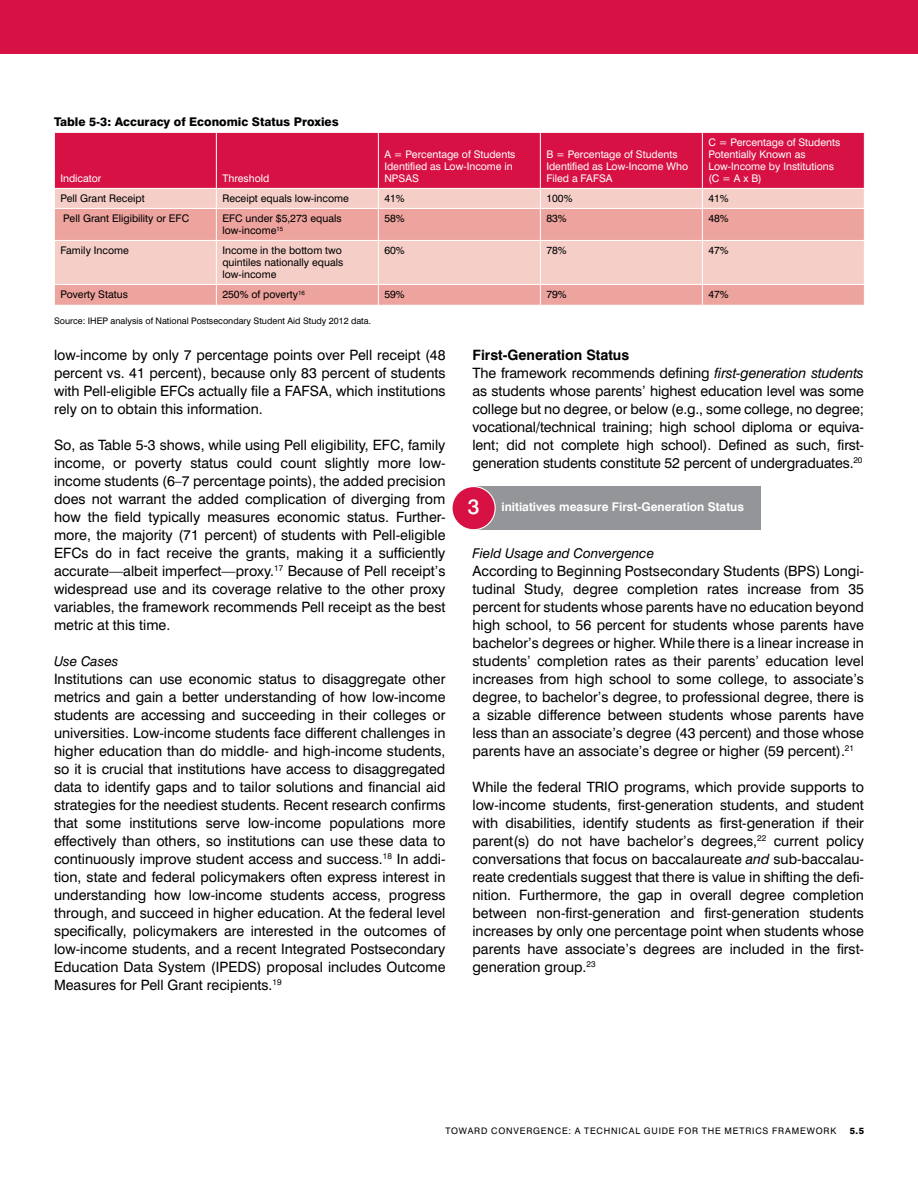
<style>
.page{position:relative;width:918px;height:1188px;background:#fff}
.page>*{position:absolute;margin:0;border:0;box-sizing:border-box;transform-origin:0 0}
.t1{font:14.25px/18px "Swiss 721 BT";letter-spacing:-.01em;color:#000;text-align:justify}
.t2{font:italic 13.5px "Swiss 721 BT";color:#000}
.t3{font:700 12px "Swiss 721 BT";color:#fff}
.t4{font:800 12px "Swiss 721 BT";color:#000}
.t5{font:10.5px/12px "Swiss 721 BT";color:#000}
.t6{font:10.5px/12px "Swiss 721 BT";color:#fff}
.t7{font:9px "Swiss 721 BT";color:#000}
.t8{font:9px "Swiss 721 BT";letter-spacing:.095em;color:#000}
.t9{font:800 9px "Swiss 721 BT";color:#000}
.s1{font-weight:700}
.s2{font-style:italic}
.s3{font-weight:500;font-size:21px}
</style>
<div class="page">
<div style="left:0;top:0;width:918px;height:54px;background:#d71144"></div>
<div style="left:473px;top:487px;width:288px;height:43px;background:#939598"></div>
<div style="left:452px;top:487px;width:43px;height:43px;background:#d71144;border-radius:50%"></div>
<div style="left:451px;top:486px;width:45px;height:44px;border:1px solid #fff;border-radius:50%"></div>
<div style="left:55px;top:133px;width:809px;height:55px;background:#d71144"></div>
<div style="left:55px;top:189px;width:809px;height:19px;background:#f5cec8"></div>
<svg style="left:55px;top:209px;width:809px;height:96px;background:#f0b7b1"></svg>
<hr style="left:216px;top:133px;width:1px;height:55px;background:#fff">
<hr style="left:378px;top:133px;width:1px;height:55px;background:#fff">
<hr style="left:540px;top:133px;width:1px;height:55px;background:#fff">
<hr style="left:702px;top:133px;width:1px;height:55px;background:#fff">
<svg style="left:216px;top:189px;width:1px;height:19px"></svg>
<svg style="left:378px;top:189px;width:1px;height:19px"></svg>
<svg style="left:540px;top:189px;width:1px;height:19px"></svg>
<svg style="left:702px;top:189px;width:1px;height:19px"></svg>
<hr style="left:216px;top:209px;width:1px;height:31px;background:#fff">
<hr style="left:378px;top:209px;width:1px;height:31px;background:#fff">
<hr style="left:540px;top:209px;width:1px;height:31px;background:#fff">
<hr style="left:702px;top:209px;width:1px;height:31px;background:#fff">
<hr style="left:54px;top:240px;width:162px;height:1px;background:#fff">
<hr style="left:216px;top:240px;width:162px;height:1px;background:#fff">
<hr style="left:216px;top:241px;width:1px;height:43px;background:#fff">
<hr style="left:378px;top:240px;width:162px;height:1px;background:#fff">
<hr style="left:378px;top:241px;width:1px;height:43px;background:#fff">
<hr style="left:540px;top:240px;width:162px;height:1px;background:#fff">
<hr style="left:540px;top:241px;width:1px;height:43px;background:#fff">
<hr style="left:702px;top:240px;width:163px;height:1px;background:#fff">
<hr style="left:702px;top:241px;width:1px;height:43px;background:#fff">
<hr style="left:54px;top:284px;width:162px;height:1px;background:#fff">
<hr style="left:216px;top:284px;width:162px;height:1px;background:#fff">
<svg style="left:216px;top:285px;width:1px;height:20px"></svg>
<hr style="left:378px;top:284px;width:162px;height:1px;background:#fff">
<svg style="left:378px;top:285px;width:1px;height:20px"></svg>
<hr style="left:540px;top:284px;width:162px;height:1px;background:#fff">
<svg style="left:540px;top:285px;width:1px;height:20px"></svg>
<hr style="left:702px;top:284px;width:163px;height:1px;background:#fff">
<svg style="left:702px;top:285px;width:1px;height:20px"></svg>
<p class="t4" style="left:54px;top:114px;width:286px">Table 5-3: Accuracy of Economic Status Proxies</p>
<p class="t6" style="left:60px;top:173px;width:42px">Indicator</p>
<p class="t6" style="left:222px;top:173px;width:49px">Threshold</p>
<p class="t6" style="left:384px;top:149px;width:133px">A = Percentage of Students<br>Identified as Low-Income in<br>NPSAS</p>
<p class="t6" style="left:546px;top:149px;width:143px">B = Percentage of Students<br>Identified as Low-Income Who<br>Filed a FAFSA</p>
<p class="t6" style="left:708px;top:137px;width:133px">C = Percentage of Students<br>Potentially Known as<br>Low-Income by Institutions (C = A x B)</p>
<p class="t5" style="left:60px;top:193px;width:86px">Pell Grant Receipt</p>
<p class="t5" style="left:222px;top:193px;width:128px">Receipt equals low-income</p>
<p class="t5" style="left:384px;top:193px;width:22px">41%</p>
<p class="t5" style="left:546px;top:193px;width:28px">100%</p>
<p class="t5" style="left:708px;top:193px;width:22px">41%</p>
<p class="t5" style="left:63px;top:213px;width:127px">Pell Grant Eligibility or EFC</p>
<p class="t5" style="left:222px;top:213px;width:121px">EFC under $5,273 equals low-income<sup>15</sup></p>
<p class="t5" style="left:384px;top:213px;width:22px">58%</p>
<p class="t5" style="left:546px;top:213px;width:22px">83%</p>
<p class="t5" style="left:708px;top:213px;width:22px">48%</p>
<p class="t5" style="left:60px;top:245px;width:70px">Family Income</p>
<p class="t5" style="left:222px;top:245px;width:122px">Income in the bottom two quintiles nationally equals low-income</p>
<p class="t5" style="left:384px;top:245px;width:22px">60%</p>
<p class="t5" style="left:546px;top:245px;width:22px">78%</p>
<p class="t5" style="left:708px;top:245px;width:22px">47%</p>
<p class="t5" style="left:60px;top:289px;width:69px">Poverty Status</p>
<p class="t5" style="left:222px;top:289px;width:84px">250% of poverty<sup>16</sup></p>
<p class="t5" style="left:384px;top:289px;width:22px">59%</p>
<p class="t5" style="left:546px;top:289px;width:22px">79%</p>
<p class="t5" style="left:708px;top:289px;width:22px">47%</p>
<p class="t7" style="left:54px;top:315px;width:319px">Source: IHEP analysis of National Postsecondary Student Aid Study 2012 data.</p>
<p class="t1" style="left:54px;top:346px;width:393px">low-income by only 7 percentage points over Pell receipt (48 percent vs. 41 percent), because only 83 percent of students with Pell-eligible EFCs actually file a FAFSA, which institutions rely on to obtain this information.</p>
<p class="t1" style="left:54px;top:436px;width:393px">So, as Table 5-3 shows, while using Pell eligibility, EFC, family income, or poverty status could count slightly more low&shy;income students (6–7 percentage points), the added precision does not warrant the added complication of diverging from how the field typically measures economic status. Further&shy;more, the majority (71 percent) of students with Pell-eligible EFCs do in fact receive the grants, making it a sufficiently accurate—albeit imperfect—proxy.<sup>17</sup> Because of Pell receipt’s widespread use and its coverage relative to the other proxy variables, the framework recommends Pell receipt as the best metric at this time.</p>
<p class="t2" style="left:54px;top:653px;width:66px">Use Cases</p>
<p class="t1" style="left:54px;top:670px;width:393px">Institutions can use economic status to disaggregate other metrics and gain a better understanding of how low-income students are accessing and succeeding in their colleges or universities. Low-income students face different challenges in higher education than do middle- and high-income students, so it is crucial that institutions have access to disaggregated data to identify gaps and to tailor solutions and financial aid strategies for the neediest students. Recent research confirms that some institutions serve low-income populations more effectively than others, so institutions can use these data to continuously improve student access and success.<sup>18</sup> In addi&shy;tion, state and federal policymakers often express interest in understanding how low-income students access, progress through, and succeed in higher education. At the federal level specifically, policymakers are interested in the outcomes of low-income students, and a recent Integrated Postsecondary Education Data System (IPEDS) proposal includes Outcome Measures for Pell Grant recipients.<sup>19</sup></p>
<p class="t1" style="left:472px;top:346px;width:393px;text-align:left"><span class="s1">First-Generation Status<br></span>The framework recommends defining <span class="s2">first-generation students </span>as students whose parents’ highest education level was some college but no degree, or below (e.g., some college, no degree; vocational/technical training; high school diploma or equiva&shy;lent; did not complete high school). Defined as such, first&shy;generation students constitute 52 percent of undergraduates.<sup>20</sup></p>
<p class="t3" style="left:468px;top:500px;width:278px"><span class="s3">3</span> initiatives measure First-Generation Status</p>
<p class="t2" style="left:472px;top:545px;width:183px">Field Usage and Convergence</p>
<p class="t1" style="left:472px;top:562px;width:393px">According to Beginning Postsecondary Students (BPS) Longi&shy;tudinal Study, degree completion rates increase from 35 percent for students whose parents have no education beyond high school, to 56 percent for students whose parents have bachelor’s degrees or higher. While there is a linear increase in students’ completion rates as their parents’ education level increases from high school to some college, to associate’s degree, to bachelor’s degree, to professional degree, there is a sizable difference between students whose parents have less than an associate’s degree (43 percent) and those whose parents have an associate’s degree or higher (59 percent).<sup>21</sup></p>
<p class="t1" style="left:472px;top:778px;width:393px">While the federal TRIO programs, which provide supports to low-income students, first-generation students, and student with disabilities, identify students as first-generation if their parent(s) do not have bachelor’s degrees,<sup>22</sup> current policy conversations that focus on baccalaureate <span class="s2">and</span> sub-baccalau&shy;reate credentials suggest that there is value in shifting the defi&shy;nition. Furthermore, the gap in overall degree completion between non-first-generation and first-generation students increases by only one percentage point when students whose parents have associate’s degrees are included in the first&shy;generation group.<sup>23</sup></p>
<p class="t8" style="left:446px;top:1125px;width:392px">TOWARD CONVERGENCE: A TECHNICAL GUIDE FOR THE METRICS FRAMEWORK</p>
<p class="t9" style="left:850px;top:1125px;width:16px">5.5</p>
</div>
